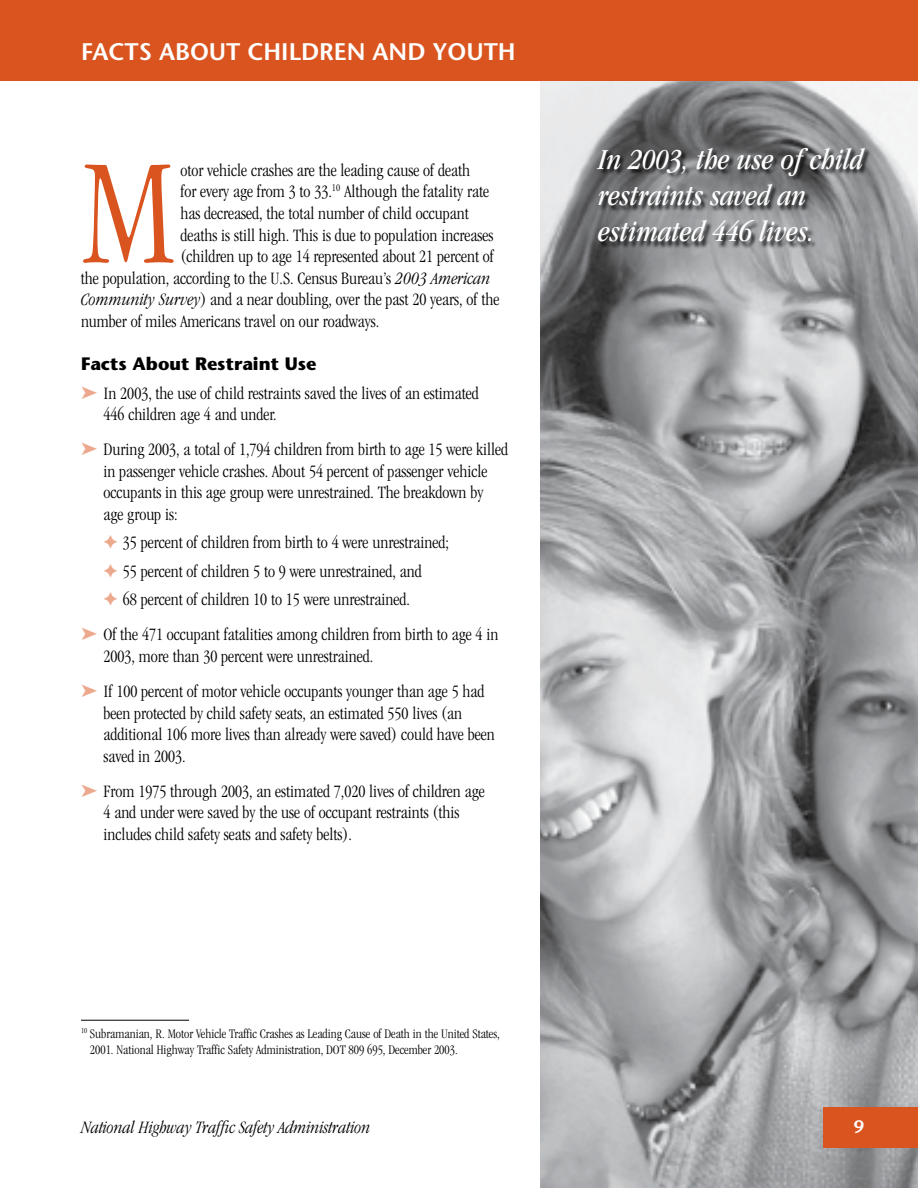
<style>
.page{position:relative;width:918px;height:1188px;background:#fff}
.page>*{position:absolute;margin:0;border:0;box-sizing:border-box;transform-origin:0 0}
.t1{font:300 condensed 155.1px "Garamond";color:#d9541e}
.t2{font:italic condensed 30px/36px "Garamond";color:#fff}
.t3{font:600 24px "Stone Sans";color:#fff}
.t4{font:300 condensed 18px/21.6px "Garamond";color:#000}
.t5{font:italic 300 condensed 18px "Garamond";color:#000}
.t6{font:700 18px "Stone Sans";color:#000}
.t7{font:300 condensed 13.5px/16.2px "Garamond";color:#000}
.s1{font-style:italic}
.s2{color:#eca98e}
</style>
<div class="page">
<img style="left:540px;top:81px;width:378px;height:1107px">
<div style="left:0;top:0;width:918px;height:81px;background:#d9541e"></div>
<div style="left:824px;top:1107px;width:94px;height:41px;background:#d9541e"></div>
<svg style="left:597px;top:148px;width:275px;height:101px;background:#737476"></svg>
<hr style="left:81px;top:1020px;width:108px;height:1px;background:#000">
<h3 class="t3" style="left:81px;top:36px;width:436px">FACTS ABOUT CHILDREN AND YOUTH</h3>
<h1 class="t1" style="left:81px;top:129px;width:96px">M</h1>
<p class="t4" style="left:180px;top:159px;width:291px">otor vehicle crashes are the leading cause of death</p>
<p class="t4" style="left:180px;top:181px;width:310px">for every age from 3 to 33.<sup>10</sup> Although the fatality rate</p>
<p class="t4" style="left:180px;top:203px;width:290px">has decreased, the total number of child occupant</p>
<p class="t4" style="left:180px;top:224px;width:314px">deaths is still high. This is due to population increases</p>
<p class="t4" style="left:180px;top:246px;width:315px">(children up to age 14 represented about 21 percent of</p>
<p class="t4" style="left:81px;top:267px;width:411px">the population, according to the U.S. Census Bureau’s <span class="s1">2003 American</span></p>
<p class="t4" style="left:81px;top:289px;width:420px"><span class="s1">Community Survey</span>) and a near doubling, over the past 20 years, of the</p>
<p class="t4" style="left:81px;top:311px;width:300px">number of miles Americans travel on our roadways.</p>
<p class="t6" style="left:81px;top:353px;width:237px">Facts About Restraint Use</p>
<p class="t4" style="left:104px;top:382px;width:377px;text-indent:-22px"><span class="s2">➤</span> In 2003, the use of child restraints saved the lives of an estimated<br>446 children age 4 and under.</p>
<p class="t4" style="left:103px;top:439px;width:406px;text-indent:-22px"><span class="s2">➤</span> During 2003, a total of 1,794 children from birth to age 15 were killed in passenger vehicle crashes. About 54 percent of passenger vehicle occupants in this age group were unrestrained. The breakdown by<br>age group is:</p>
<p class="t4" style="left:104px;top:529px;width:347px;line-height:28.3px"><span class="s2">✦</span> 35 percent of children from birth to 4 were unrestrained; <span class="s2">✦</span> 55 percent of children 5 to 9 were unrestrained, and<br><span class="s2">✦</span> 68 percent of children 10 to 15 were unrestrained.</p>
<p class="t4" style="left:104px;top:624px;width:396px;text-indent:-22px"><span class="s2">➤</span> Of the 471 occupant fatalities among children from birth to age 4 in<br>2003, more than 30 percent were unrestrained.</p>
<p class="t4" style="left:104px;top:680px;width:393px;text-indent:-22px"><span class="s2">➤</span> If 100 percent of motor vehicle occupants younger than age 5 had been protected by child safety seats, an estimated 550 lives (an additional 106 more lives than already were saved) could have been saved in 2003.</p>
<p class="t4" style="left:104px;top:780px;width:383px;text-indent:-22px"><span class="s2">➤</span> From 1975 through 2003, an estimated 7,020 lives of children age<br>4 and under were saved by the use of occupant restraints (this includes child safety seats and safety belts).</p>
<p class="t7" style="left:90px;top:1026px;width:411px;text-indent:-9px"><sup>10</sup> Subramanian, R. Motor Vehicle Traffic Crashes as Leading Cause of Death in the United States,<br>2001. National Highway Traffic Safety Administration, DOT 809 695, December 2003.</p>
<p class="t5" style="left:81px;top:1118px;width:291px">National Highway Traffic Safety Administration</p>
<h2 class="t2" style="left:598px;top:142px;width:266px">In 2003, the use of child restraints saved an estimated 446 lives.</h2>
</div>
